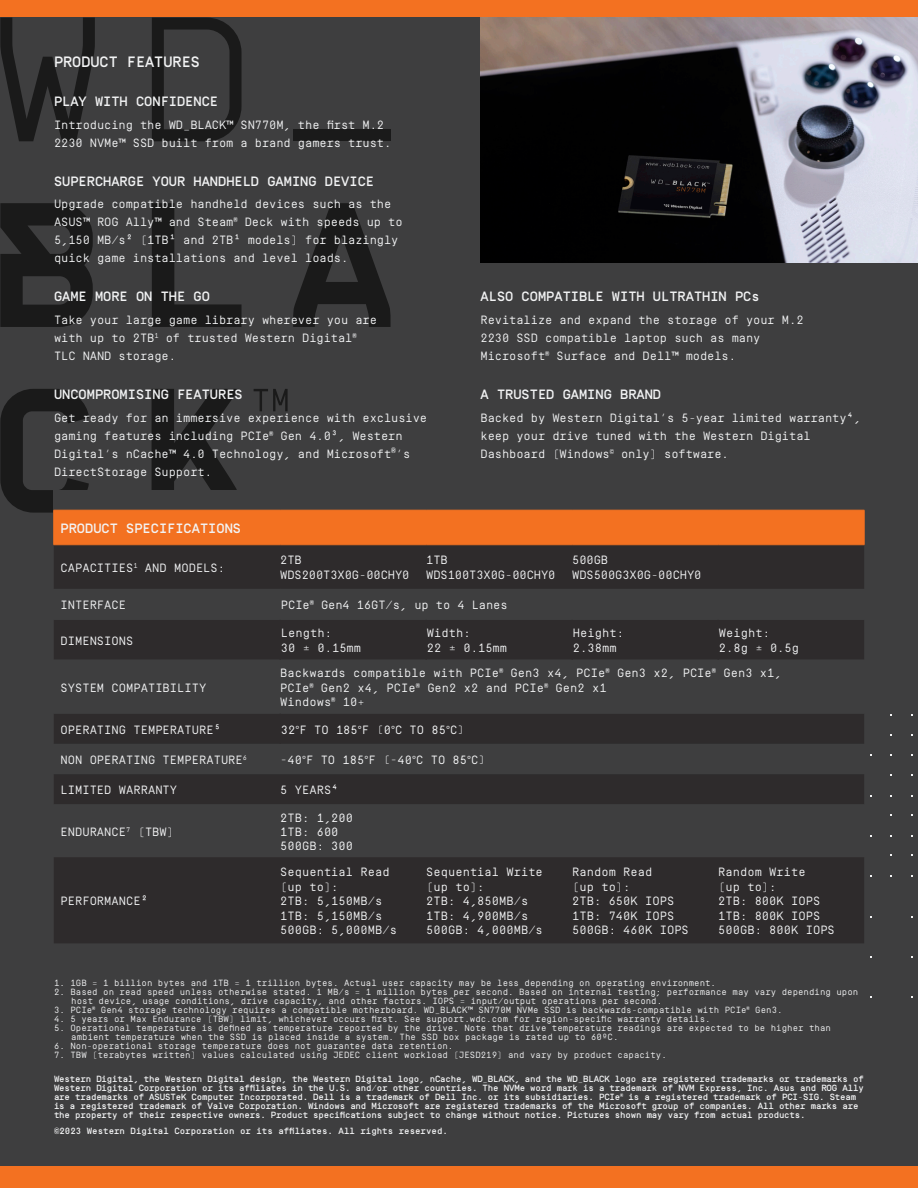
<style>
.page{position:relative;width:918px;height:1188px;background:#f37121}
.page>*{position:absolute;margin:0;border:0;box-sizing:border-box;transform-origin:0 0}
.t1{font:500 15px "Simplon Mono";color:#f2f3f4}
.t2{font:500 13.5px "Simplon Mono";color:#f2f3f4}
.t3{font:12px/18px "Simplon Mono";letter-spacing:-.01em;color:#f2f3f4}
.t4{font:9px/9px "Simplon Mono";color:#f2f3f4}
.t5{font:500 9px/9px "Simplon Mono";letter-spacing:-.02em;color:#f2f3f4}
.t6{font:500 9px "Simplon Mono";color:#f2f3f4}
.s1{font-family:"Source Sans Variable"}
</style>
<div class="page">
<div style="left:0;top:18px;width:918px;height:1148px;background:#3e3e3f"></div>
<div style="left:293px;top:129px;width:98px;height:12px;background:#1a1a1a"></div>
<svg style="left:152px;top:18px;width:90px;height:123px"></svg>
<svg style="left:0;top:18px;width:95px;height:123px"></svg>
<svg style="left:152px;top:203px;width:90px;height:124px"></svg>
<svg style="left:293px;top:203px;width:98px;height:124px"></svg>
<svg style="left:0;top:203px;width:93px;height:124px"></svg>
<img style="left:481px;top:18px;width:437px;height:244px">
<svg style="left:0;top:389px;width:864px;height:156px"></svg>
<div style="left:54px;top:545px;width:810px;height:398px;background:#2e2b2c"></div>
<svg style="left:54px;top:589px;width:810px;height:268px"></svg>
<hr style="left:279px;top:714px;width:2px;height:30px;background:#2e2b2c">
<hr style="left:279px;top:589px;width:2px;height:31px;background:#3e3e3f">
<hr style="left:279px;top:620px;width:2px;height:40px;background:#2e2b2c">
<hr style="left:425px;top:620px;width:2px;height:40px;background:#2e2b2c">
<hr style="left:571px;top:620px;width:2px;height:40px;background:#2e2b2c">
<hr style="left:717px;top:620px;width:2px;height:40px;background:#2e2b2c">
<hr style="left:54px;top:510px;width:226px;height:1px;background:#f37121">
<hr style="left:54px;top:510px;width:1px;height:35px;background:#f37121">
<hr style="left:280px;top:510px;width:146px;height:1px;background:#f37121">
<hr style="left:426px;top:510px;width:146px;height:1px;background:#f37121">
<hr style="left:572px;top:510px;width:146px;height:1px;background:#f37121">
<hr style="left:718px;top:510px;width:146px;height:1px;background:#f37121">
<hr style="left:864px;top:510px;width:1px;height:35px;background:#f37121">
<hr style="left:54px;top:544px;width:226px;height:1px;background:#f37121">
<hr style="left:280px;top:544px;width:146px;height:1px;background:#f37121">
<hr style="left:426px;top:544px;width:146px;height:1px;background:#f37121">
<hr style="left:572px;top:544px;width:146px;height:1px;background:#f37121">
<hr style="left:718px;top:544px;width:146px;height:1px;background:#f37121">
<p class="t1" style="left:54px;top:54px;width:147px">PRODUCT FEATURES</p>
<p class="t2" style="left:54px;top:94px;width:166px">PLAY WITH CONFIDENCE</p>
<p class="t3" style="left:54px;top:116px;width:339px">Introducing the WD_BLACK™ SN770M, the first M.2<br>2230 NVMe™ SSD built from a brand gamers trust.</p>
<p class="t2" style="left:54px;top:174px;width:322px">SUPERCHARGE YOUR HANDHELD GAMING DEVICE</p>
<p class="t3" style="left:54px;top:195px;width:350px">Upgrade compatible handheld devices such as the ASUS™ ROG Ally™ and Steam<sup>®</sup> Deck with speeds up to 5,150 MB/s² (1TB¹ and 2TB¹ models) for blazingly quick game installations and level loads.</p>
<p class="t2" style="left:54px;top:289px;width:157px">GAME MORE ON THE GO</p>
<p class="t3" style="left:54px;top:311px;width:325px">Take your large game library wherever you are with up to 2TB<sup>1</sup> of trusted Western Digital<sup>®<br></sup>TLC NAND storage.</p>
<p class="t2" style="left:54px;top:387px;width:190px">UNCOMPROMISING FEATURES</p>
<p class="t3" style="left:54px;top:409px;width:375px">Get ready for an immersive experience with exclusive gaming features including PCIe<sup>®</sup> Gen 4.0³, Western Digital’s nCache™ 4.0 Technology, and Microsoft<sup>®</sup>’s DirectStorage Support.</p>
<p class="t2" style="left:481px;top:289px;width:281px">ALSO COMPATIBLE WITH ULTRATHIN PCs</p>
<p class="t3" style="left:481px;top:311px;width:325px">Revitalize and expand the storage of your M.2<br>2230 SSD compatible laptop such as many<br>Microsoft<sup>®</sup> Surface and Dell™ models.</p>
<p class="t2" style="left:481px;top:387px;width:182px">A TRUSTED GAMING BRAND</p>
<p class="t3" style="left:481px;top:409px;width:382px">Backed by Western Digital’s 5-year limited warranty⁴, keep your drive tuned with the Western Digital<br>Dashboard (Windows<sup>©</sup> only) software.</p>
<p class="t2" style="left:61px;top:521px;width:182px">PRODUCT SPECIFICATIONS</p>
<p class="t3" style="left:61px;top:559px;width:166px">CAPACITIES<sup>1</sup> AND MODELS:</p>
<p class="t3" style="left:280px;top:551px;width:23px">2TB</p>
<p class="t3" style="left:280px;top:566px;width:131px">WDS200T3X0G-00CHY0</p>
<p class="t3" style="left:426px;top:551px;width:23px">1TB</p>
<p class="t3" style="left:426px;top:566px;width:131px">WDS100T3X0G-00CHY0</p>
<p class="t3" style="left:61px;top:596px;width:67px">INTERFACE</p>
<p class="t3" style="left:281px;top:596px;width:228px">PCIe<sup>®</sup> Gen4 16GT/s, up to 4 Lanes</p>
<p class="t3" style="left:61px;top:632px;width:74px">DIMENSIONS</p>
<p class="t3" style="left:281px;top:624px;width:53px">Length:</p>
<p class="t3" style="left:281px;top:639px;width:82px">30 ± 0.15mm</p>
<p class="t3" style="left:427px;top:624px;width:45px">Width:</p>
<p class="t3" style="left:427px;top:639px;width:82px">22 ± 0.15mm</p>
<p class="t3" style="left:572px;top:551px;width:37px">500GB</p>
<p class="t3" style="left:572px;top:566px;width:131px">WDS500G3X0G-00CHY0</p>
<p class="t3" style="left:573px;top:624px;width:53px">Height:</p>
<p class="t3" style="left:573px;top:639px;width:45px">2.38mm</p>
<p class="t3" style="left:719px;top:624px;width:53px">Weight:</p>
<p class="t3" style="left:719px;top:639px;width:82px">2.8g ± 0.5g</p>
<p class="t3" style="left:61px;top:679px;width:147px">SYSTEM COMPATIBILITY</p>
<p class="t3" style="left:280px;top:666px;width:503px;line-height:14.4px">Backwards compatible with PCIe<sup>®</sup> Gen3 x4, PCIe<sup>®</sup> Gen3 x2, PCIe<sup>®</sup> Gen3 x1,<br>PCIe<sup>®</sup> Gen2 x4, PCIe<sup>®</sup> Gen2 x2 and PCIe<sup>®</sup> Gen2 x1</p>
<p class="t3" style="left:280px;top:693px;width:86px">Windows<sup>®</sup> 10+</p>
<p class="t3" style="left:61px;top:721px;width:162px">OPERATING TEMPERATURE⁵</p>
<p class="t3" style="left:281px;top:721px;width:185px">32<span class="s1">°</span>F TO 185<span class="s1">°</span>F (0<span class="s1">°</span>C TO 85<span class="s1">°</span>C)</p>
<p class="t3" style="left:61px;top:751px;width:188px">NON OPERATING TEMPERATURE<sup>6</sup></p>
<p class="t3" style="left:280px;top:751px;width:207px">-40<span class="s1">°</span>F TO 185<span class="s1">°</span>F (-40<span class="s1">°</span>C TO 85<span class="s1">°</span>C)</p>
<p class="t3" style="left:61px;top:781px;width:118px">LIMITED WARRANTY</p>
<p class="t3" style="left:280px;top:781px;width:60px">5 YEARS⁴</p>
<p class="t3" style="left:61px;top:823px;width:115px">ENDURANCE<sup>7</sup> (TBW)</p>
<p class="t3" style="left:280px;top:809px;width:74px">2TB: 1,200</p>
<p class="t3" style="left:280px;top:823px;width:60px">1TB: 600</p>
<p class="t3" style="left:280px;top:837px;width:74px">500GB: 300</p>
<p class="t3" style="left:61px;top:892px;width:89px">PERFORMANCE²</p>
<p class="t3" style="left:280px;top:865px;width:111px;line-height:14.4px">Sequential Read (up to):</p>
<p class="t3" style="left:280px;top:892px;width:104px">2TB: 5,150MB/s</p>
<p class="t3" style="left:280px;top:906px;width:104px">1TB: 5,150MB/s</p>
<p class="t3" style="left:280px;top:921px;width:118px">500GB: 5,000MB/s</p>
<p class="t3" style="left:426px;top:865px;width:118px;line-height:14.4px">Sequential Write (up to):</p>
<p class="t3" style="left:426px;top:892px;width:104px">2TB: 4,850MB/s</p>
<p class="t3" style="left:426px;top:906px;width:104px">1TB: 4,900MB/s</p>
<p class="t3" style="left:426px;top:921px;width:118px">500GB: 4,000MB/s</p>
<p class="t3" style="left:572px;top:865px;width:82px;line-height:14.4px">Random Read (up to):</p>
<p class="t3" style="left:572px;top:892px;width:104px">2TB: 650K IOPS</p>
<p class="t3" style="left:572px;top:906px;width:104px">1TB: 740K IOPS</p>
<p class="t3" style="left:572px;top:921px;width:118px">500GB: 460K IOPS</p>
<p class="t3" style="left:718px;top:865px;width:89px;line-height:14.4px">Random Write (up to):</p>
<p class="t3" style="left:718px;top:892px;width:104px">2TB: 800K IOPS</p>
<p class="t3" style="left:718px;top:906px;width:104px">1TB: 800K IOPS</p>
<p class="t3" style="left:718px;top:921px;width:118px">500GB: 800K IOPS</p>
<p class="t4" style="left:54px;top:978px;width:664px">1. 1GB = 1 billion bytes and 1TB = 1 trillion bytes. Actual user capacity may be less depending on operating environment.</p>
<p class="t4" style="left:71px;top:987px;width:789px;text-indent:-17px">2. Based on read speed unless otherwise stated. 1 MB/s = 1 million bytes per second. Based on internal testing; performance may vary depending upon host device, usage conditions, drive capacity, and other factors. IOPS = input/output operations per second.</p>
<p class="t4" style="left:54px;top:1005px;width:730px">3. PCIe<sup>®</sup> Gen4 storage technology requires a compatible motherboard. WD_BLACK™ SN770M NVMe SSD is backwards-compatible with PCIe<sup>®</sup> Gen3.</p>
<p class="t4" style="left:54px;top:1014px;width:658px">4. 5 years or Max Endurance (TBW) limit, whichever occurs first. See support.wdc.com for region-specific warranty details.</p>
<p class="t4" style="left:71px;top:1023px;width:761px;text-indent:-17px">5. Operational temperature is defined as temperature reported by the drive. Note that drive temperature readings are expected to be higher than ambient temperature when the SSD is placed inside a system. The SSD box package is rated up to 60ºC.</p>
<p class="t4" style="left:54px;top:1041px;width:401px">6. Non-operational storage temperature does not guarantee data retention.</p>
<p class="t4" style="left:54px;top:1050px;width:614px">7. TBW (terabytes written) values calculated using JEDEC client workload (JESD219) and vary by product capacity.</p>
<p class="t5" style="left:54px;top:1075px;width:811px">Western Digital, the Western Digital design, the Western Digital logo, nCache, WD_BLACK, and the WD_BLACK logo are registered trademarks or trademarks of Western Digital Corporation or its affiliates in the U.S. and/or other countries. The NVMe word mark is a trademark of NVM Express, Inc. Asus and ROG Ally are trademarks of ASUSTeK Computer Incorporated. Dell is a trademark of Dell Inc. or its subsidiaries. PCIe<sup>®</sup> is a registered trademark of PCI-SIG. Steam is a registered trademark of Valve Corporation. Windows and Microsoft are registered trademarks of the Microsoft group of companies. All other marks are the property of their respective owners. Product specifications subject to change without notice. Pictures shown may vary from actual products.</p>
<p class="t6" style="left:54px;top:1126px;width:395px">©2023 Western Digital Corporation or its affiliates. All rights reserved.</p>
</div>
